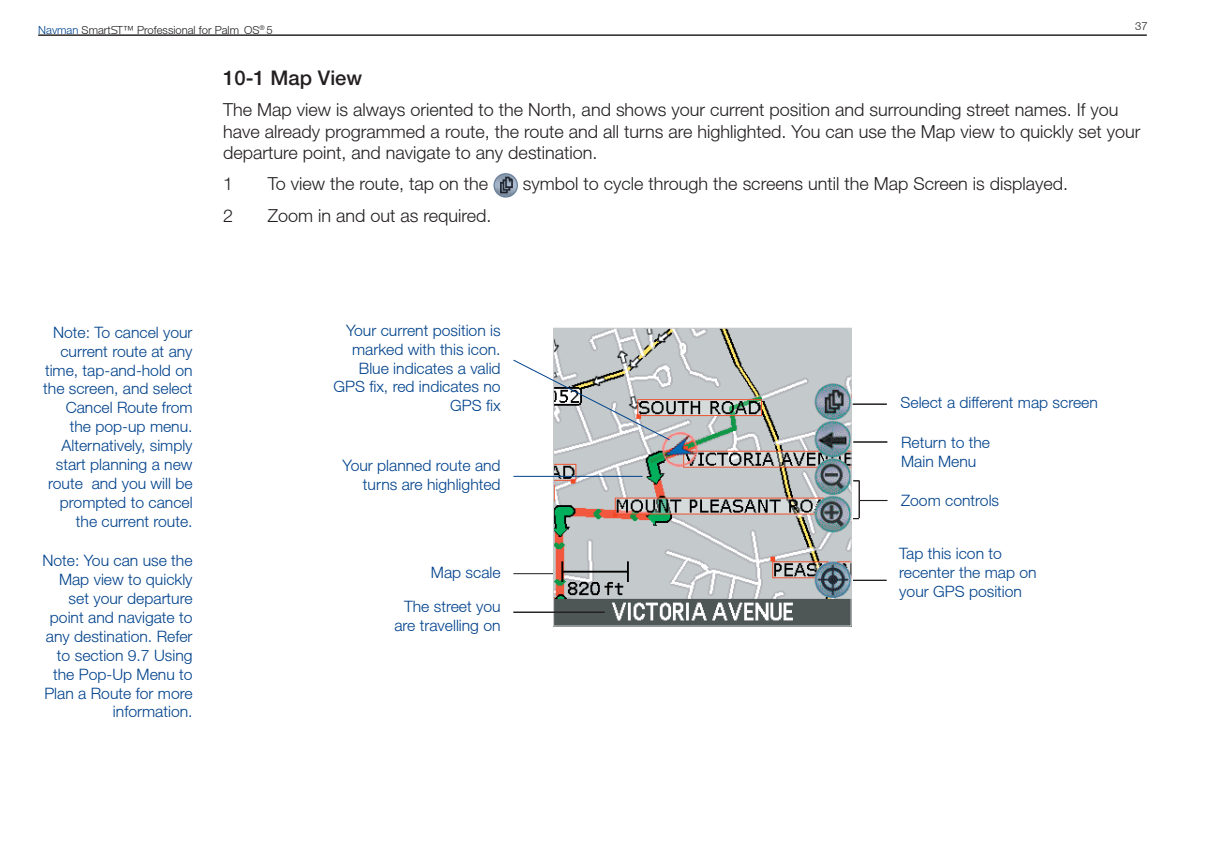
<style>
.page{position:relative;width:1215px;height:851px;background:#fff}
.page>*{position:absolute;margin:0;border:0;box-sizing:border-box;transform-origin:0 0}
.t1{font:500 20.25px "Helvetica Neue LT";color:#231f20}
.t2{font:300 18px/21.6px "Helvetica Neue LT";color:#231f20}
.t3{font:300 15.75px/18.9px "Helvetica Neue LT";color:#00428c;text-align:right}
.t4{font:300 11.25px "Helvetica Neue LT";color:#231f20}
.s1{color:#00428c}
.s2{font-family:"Helvetica Neue ST";font-weight:400}
</style>
<div class="page">
<hr style="left:38px;top:35px;width:1109px;height:1px;background:#231f20">
<img style="left:493px;top:173px;width:25px;height:24px">
<img style="left:493px;top:173px;width:25px;height:24px;border-radius:50%">
<img style="left:495px;top:174px;width:22px;height:22px;border-radius:50%">
<hr style="left:513px;top:573px;width:46px;height:1px;background:#231f20">
<img style="left:555px;top:330px;width:295px;height:294px">
<div style="left:553px;top:328px;width:299px;height:298px;border:1px solid #c6c8ca"></div>
<svg style="left:513px;top:359px;width:157px;height:118px"></svg>
<svg style="left:860px;top:500px;width:27px;height:1px"></svg>
<hr style="left:853px;top:441px;width:34px;height:1px;background:#231f20">
<hr style="left:853px;top:403px;width:34px;height:2px;background:#231f20">
<hr style="left:859px;top:481px;width:1px;height:37px;background:#231f20">
<hr style="left:853px;top:579px;width:34px;height:2px;background:#231f20">
<hr style="left:513px;top:611px;width:92px;height:1px;background:#231f20">
<p class="t4" style="left:1135px;top:22px;width:14px">37</p>
<p class="t4" style="left:38px;top:26px;width:236px"><span class="s1">Navman</span> Smart<span class="s2">S</span>™ Professional for Palm OS<sup>®</sup> 5</p>
<p class="t1" style="left:223px;top:70px;width:141px">10-1 Map View</p>
<p class="t2" style="left:223px;top:100px;width:919px">The Map view is always oriented to the North, and shows your current position and surrounding street names. If you have already programmed a route, the route and all turns are highlighted. You can use the Map view to quickly set your departure point, and navigate to any destination.</p>
<p class="t2" style="left:223px;top:175px;width:12px">1</p>
<p class="t2" style="left:268px;top:175px;width:222px">To view the route, tap on the</p>
<p class="t2" style="left:523px;top:175px;width:547px">symbol to cycle through the screens until the Map Screen is displayed.</p>
<p class="t2" style="left:223px;top:206px;width:12px">2</p>
<p class="t2" style="left:268px;top:206px;width:225px">Zoom in and out as required.</p>
<p class="t3" style="left:43px;top:324px;width:151px">Note: To cancel your current route at any time, tap-and-hold on the screen, and select<br>Cancel Route from the pop-up menu.<br>Alternatively, simply start planning a new route and you will be prompted to cancel the current route.</p>
<p class="t3" style="left:42px;top:552px;width:152px">Note: You can use the<br>Map view to quickly set your departure point and navigate to any destination. Refer to section 9.7 Using the Pop-Up Menu to<br>Plan a Route for more information.</p>
<p class="t3" style="left:334px;top:322px;width:169px">Your current position is marked with this icon.<br>Blue indicates a valid<br>GPS fix, red indicates no<br>GPS fix</p>
<p class="t3" style="left:343px;top:458px;width:160px">Your planned route and turns are highlighted</p>
<p class="t3" style="left:431px;top:564px;width:71px">Map scale</p>
<p class="t3" style="left:394px;top:598px;width:108px">The street you are travelling on</p>
<p class="t3" style="left:901px;top:394px;width:199px">Select a different map screen</p>
<p class="t3" style="left:901px;top:435px;width:90px;text-align:left">Return to the<br>Main Menu</p>
<p class="t3" style="left:901px;top:492px;width:100px">Zoom controls</p>
<p class="t3" style="left:899px;top:545px;width:139px;text-align:left">Tap this icon to recenter the map on your GPS position</p>
</div>
